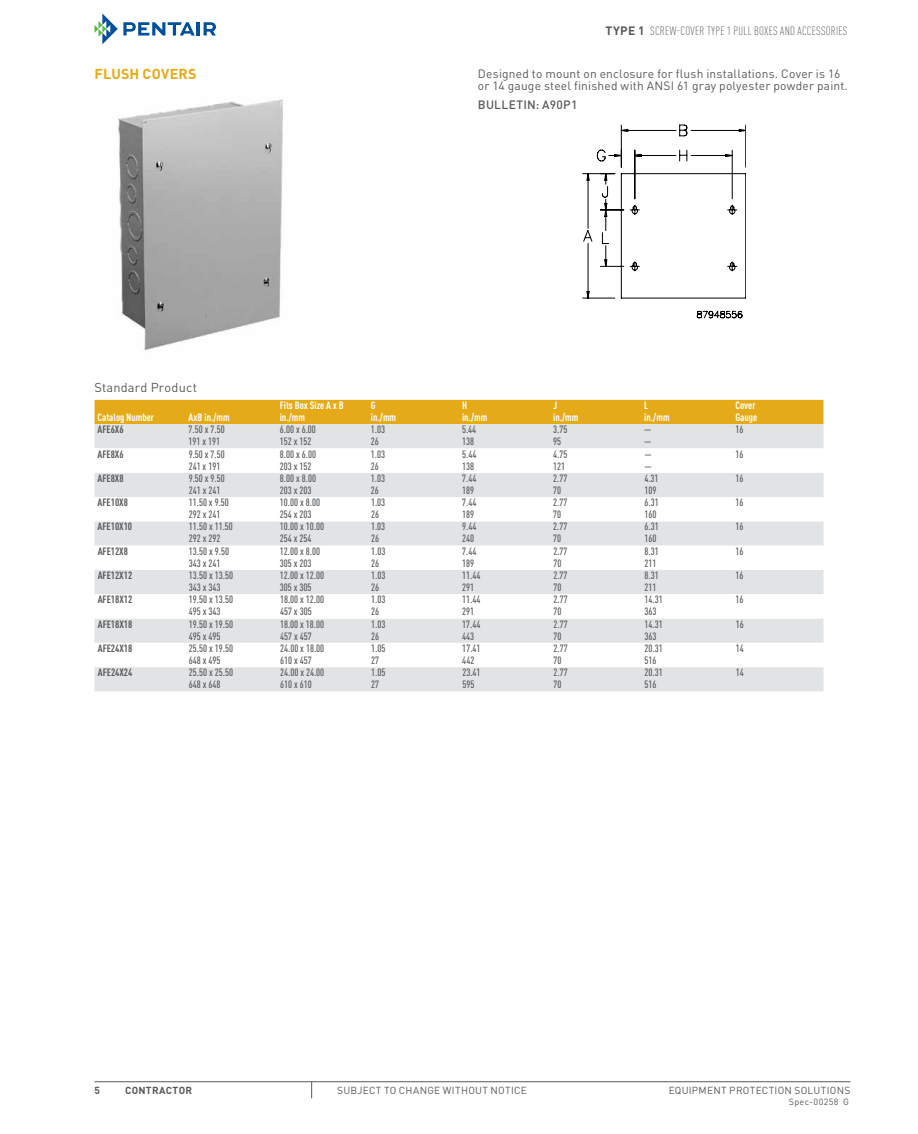
<style>
.page{position:relative;width:918px;height:1134px;background:#fff}
.page>*{position:absolute;margin:0;border:0;box-sizing:border-box;transform-origin:0 0}
.t1{font:700 14.25px "DIN Pro";color:#e4aa17}
.t2{font:12.75px "DIN Pro";letter-spacing:.015em;color:#58595b}
.t3{font:12px/12.8px "DIN Pro";letter-spacing:.015em;color:#58595b}
.t4{font:300 condensed 12px "DIN Pro";letter-spacing:.02em;color:#58595b}
.t5{font:500 12px "DIN Pro";letter-spacing:.025em;color:#58595b}
.t6{font:500 condensed 10.5px/12px "DIN Pro";color:#58595b}
.t7{font:700 condensed 10.5px/12px "DIN Pro";color:#fff}
.t8{font:700 condensed 10.5px "DIN Pro";color:#58595b}
.t9{font:10.2px "DIN Pro";letter-spacing:.025em;color:#58595b}
.t10{font:700 10.2px "DIN Pro";letter-spacing:.03em;color:#58595b}
.t11{font:9px "DIN Pro";letter-spacing:.035em;color:#58595b}
.s1{font-weight:700;font-stretch:normal}
</style>
<div class="page">
<svg style="left:95px;top:14px;width:100px;height:30px"></svg>
<hr style="left:197px;top:22px;width:3px;height:14px;background:#004f9a">
<svg style="left:204px;top:22px;width:12px;height:14px"></svg>
<hr style="left:94px;top:1081px;width:756px;height:1px;background:#58595b">
<svg style="left:311px;top:1082px;width:1px;height:16px"></svg>
<img style="left:118px;top:99px;width:165px;height:253px">
<svg style="left:582px;top:125px;width:164px;height:193px"></svg>
<div style="left:94px;top:400px;width:730px;height:24px;background:#e4aa17"></div>
<div style="left:94px;top:424px;width:730px;height:267px;background:#e2e3e4"></div>
<svg style="left:94px;top:448px;width:730px;height:219px"></svg>
<p class="t4" style="left:605px;top:23px;width:242px"><span class="s1">TYPE 1</span> SCREW-COVER TYPE 1 PULL BOXES AND ACCESSORIES</p>
<h1 class="t1" style="left:94px;top:62px;width:19px">FLUSH</h1>
<h1 class="t1" style="left:143px;top:62px;width:54px">COVERS</h1>
<p class="t3" style="left:478px;top:66px;width:371px">Designed to mount on enclosure for flush installations. Cover is 16 or 14 gauge steel finished with ANSI 61 gray polyester powder paint.</p>
<p class="t5" style="left:478px;top:95px;width:101px">BULLETIN: A90P1</p>
<p class="t2" style="left:94px;top:378px;width:104px">Standard Product</p>
<p class="t7" style="left:98px;top:411px;width:58px">Catalog Number</p>
<p class="t7" style="left:189px;top:410px;width:43px">AxB in./mm</p>
<p class="t7" style="left:280px;top:398px;width:66px">Fits Box Size A x B in./mm</p>
<p class="t7" style="left:371px;top:398px;width:27px">G in./mm</p>
<p class="t7" style="left:462px;top:398px;width:27px">H in./mm</p>
<p class="t7" style="left:553px;top:398px;width:27px">J in./mm</p>
<p class="t7" style="left:644px;top:398px;width:27px">L in./mm</p>
<p class="t7" style="left:735px;top:399px;width:23px">Cover<br>Gauge</p>
<p class="t8" style="left:98px;top:422px;width:28px">AFE6X6</p>
<p class="t6" style="left:189px;top:423px;width:38px">7.50 x 7.50<br>191 x 191</p>
<p class="t6" style="left:280px;top:423px;width:38px">6.00 x 6.00<br>152 x 152</p>
<p class="t6" style="left:371px;top:423px;width:16px">1.03<br>26</p>
<p class="t6" style="left:462px;top:423px;width:16px">5.44<br>138</p>
<p class="t6" style="left:553px;top:423px;width:16px">3.75<br>95</p>
<p class="t6" style="left:644px;top:423px;width:9px">— —</p>
<p class="t6" style="left:735px;top:423px;width:10px">16</p>
<p class="t8" style="left:98px;top:446px;width:28px">AFE8X6</p>
<p class="t6" style="left:189px;top:447px;width:38px">9.50 x 7.50<br>241 x 191</p>
<p class="t6" style="left:280px;top:447px;width:38px">8.00 x 6.00<br>203 x 152</p>
<p class="t6" style="left:371px;top:447px;width:16px">1.03<br>26</p>
<p class="t6" style="left:462px;top:447px;width:16px">5.44<br>138</p>
<p class="t6" style="left:553px;top:447px;width:16px">4.75<br>121</p>
<p class="t6" style="left:644px;top:447px;width:9px">— —</p>
<p class="t6" style="left:735px;top:447px;width:10px">16</p>
<p class="t8" style="left:98px;top:470px;width:28px">AFE8X8</p>
<p class="t6" style="left:189px;top:471px;width:38px">9.50 x 9.50<br>241 x 241</p>
<p class="t6" style="left:280px;top:471px;width:38px">8.00 x 8.00<br>203 x 203</p>
<p class="t6" style="left:371px;top:471px;width:16px">1.03<br>26</p>
<p class="t6" style="left:462px;top:471px;width:16px">7.44<br>189</p>
<p class="t6" style="left:553px;top:471px;width:16px">2.77<br>70</p>
<p class="t6" style="left:644px;top:471px;width:16px">4.31<br>109</p>
<p class="t6" style="left:736px;top:471px;width:10px">16</p>
<p class="t8" style="left:98px;top:494px;width:32px">AFE10X8</p>
<p class="t6" style="left:189px;top:496px;width:42px">11.50 x 9.50<br>292 x 241</p>
<p class="t6" style="left:280px;top:496px;width:42px">10.00 x 8.00<br>254 x 203</p>
<p class="t6" style="left:371px;top:496px;width:16px">1.03<br>26</p>
<p class="t6" style="left:462px;top:496px;width:16px">7.44<br>189</p>
<p class="t6" style="left:553px;top:496px;width:16px">2.77<br>70</p>
<p class="t6" style="left:644px;top:496px;width:16px">6.31<br>160</p>
<p class="t6" style="left:736px;top:496px;width:10px">16</p>
<p class="t8" style="left:98px;top:519px;width:36px">AFE10X10</p>
<p class="t6" style="left:189px;top:520px;width:46px">11.50 x 11.50<br>292 x 292</p>
<p class="t6" style="left:280px;top:520px;width:46px">10.00 x 10.00<br>254 x 254</p>
<p class="t6" style="left:371px;top:520px;width:16px">1.03<br>26</p>
<p class="t6" style="left:462px;top:520px;width:16px">9.44<br>240</p>
<p class="t6" style="left:553px;top:520px;width:16px">2.77<br>70</p>
<p class="t6" style="left:644px;top:520px;width:16px">6.31<br>160</p>
<p class="t6" style="left:736px;top:520px;width:10px">16</p>
<p class="t8" style="left:98px;top:543px;width:32px">AFE12X8</p>
<p class="t6" style="left:189px;top:544px;width:42px">13.50 x 9.50<br>343 x 241</p>
<p class="t6" style="left:280px;top:544px;width:42px">12.00 x 8.00<br>305 x 203</p>
<p class="t6" style="left:371px;top:544px;width:16px">1.03<br>26</p>
<p class="t6" style="left:462px;top:544px;width:16px">7.44<br>189</p>
<p class="t6" style="left:553px;top:544px;width:16px">2.77<br>70</p>
<p class="t6" style="left:644px;top:544px;width:16px">8.31<br>211</p>
<p class="t6" style="left:736px;top:544px;width:10px">16</p>
<p class="t8" style="left:98px;top:567px;width:36px">AFE12X12</p>
<p class="t6" style="left:189px;top:568px;width:46px">13.50 x 13.50<br>343 x 343</p>
<p class="t6" style="left:280px;top:568px;width:46px">12.00 x 12.00<br>305 x 305</p>
<p class="t6" style="left:371px;top:568px;width:16px">1.03<br>26</p>
<p class="t6" style="left:462px;top:568px;width:20px">11.44<br>291</p>
<p class="t6" style="left:553px;top:568px;width:16px">2.77<br>70</p>
<p class="t6" style="left:644px;top:568px;width:16px">8.31<br>211</p>
<p class="t6" style="left:736px;top:568px;width:10px">16</p>
<p class="t8" style="left:98px;top:592px;width:36px">AFE18X12</p>
<p class="t6" style="left:189px;top:593px;width:46px">19.50 x 13.50<br>495 x 343</p>
<p class="t6" style="left:280px;top:593px;width:46px">18.00 x 12.00<br>457 x 305</p>
<p class="t6" style="left:371px;top:593px;width:16px">1.03<br>26</p>
<p class="t6" style="left:462px;top:593px;width:20px">11.44<br>291</p>
<p class="t6" style="left:553px;top:593px;width:16px">2.77<br>70</p>
<p class="t6" style="left:645px;top:593px;width:20px">14.31<br>363</p>
<p class="t6" style="left:736px;top:593px;width:10px">16</p>
<p class="t8" style="left:98px;top:616px;width:36px">AFE18X18</p>
<p class="t6" style="left:189px;top:617px;width:46px">19.50 x 19.50<br>495 x 495</p>
<p class="t6" style="left:280px;top:617px;width:46px">18.00 x 18.00<br>457 x 457</p>
<p class="t6" style="left:371px;top:617px;width:16px">1.03<br>26</p>
<p class="t6" style="left:462px;top:617px;width:20px">17.44<br>443</p>
<p class="t6" style="left:553px;top:617px;width:16px">2.77<br>70</p>
<p class="t6" style="left:645px;top:617px;width:20px">14.31<br>363</p>
<p class="t6" style="left:736px;top:617px;width:10px">16</p>
<p class="t8" style="left:98px;top:640px;width:36px">AFE24X18</p>
<p class="t6" style="left:189px;top:641px;width:46px">25.50 x 19.50<br>648 x 495</p>
<p class="t6" style="left:280px;top:641px;width:46px">24.00 x 18.00<br>610 x 457</p>
<p class="t6" style="left:371px;top:641px;width:16px">1.05<br>27</p>
<p class="t6" style="left:462px;top:641px;width:20px">17.41<br>442</p>
<p class="t6" style="left:553px;top:641px;width:16px">2.77<br>70</p>
<p class="t6" style="left:645px;top:641px;width:20px">20.31<br>516</p>
<p class="t6" style="left:736px;top:641px;width:10px">14</p>
<p class="t8" style="left:98px;top:665px;width:36px">AFE24X24</p>
<p class="t6" style="left:189px;top:666px;width:46px">25.50 x 25.50<br>648 x 648</p>
<p class="t6" style="left:280px;top:666px;width:46px">24.00 x 24.00<br>610 x 610</p>
<p class="t6" style="left:371px;top:666px;width:16px">1.05<br>27</p>
<p class="t6" style="left:462px;top:666px;width:20px">23.41<br>595</p>
<p class="t6" style="left:553px;top:666px;width:16px">2.77<br>70</p>
<p class="t6" style="left:645px;top:666px;width:20px">20.31<br>516</p>
<p class="t6" style="left:736px;top:666px;width:10px">14</p>
<p class="t10" style="left:95px;top:1081px;width:7px">5</p>
<p class="t10" style="left:125px;top:1081px;width:68px">CONTRACTOR</p>
<p class="t9" style="left:337px;top:1082px;width:191px">SUBJECT TO CHANGE WITHOUT NOTICE</p>
<p class="t9" style="left:669px;top:1082px;width:183px">EQUIPMENT PROTECTION SOLUTIONS</p>
<p class="t11" style="left:789px;top:1095px;width:62px">Spec-00258 G</p>
</div>
